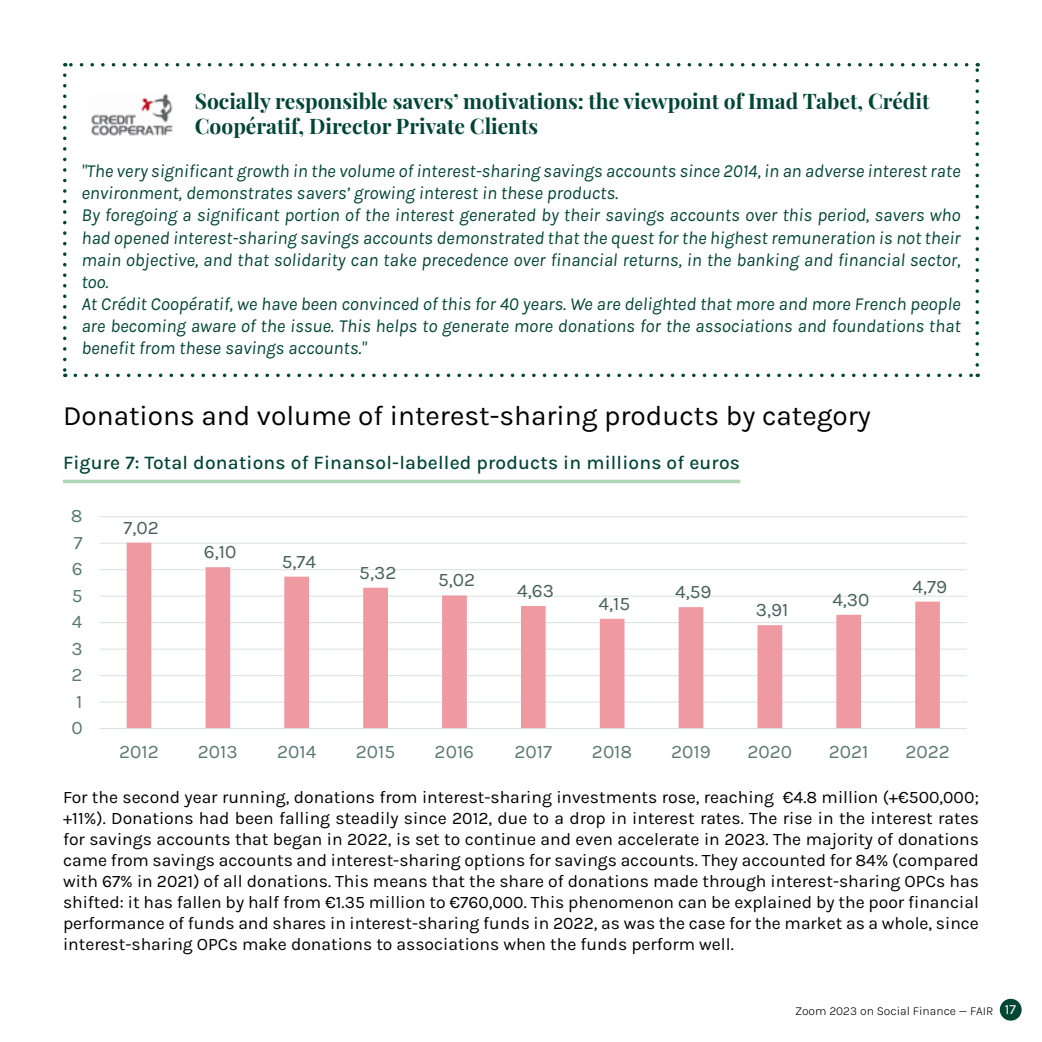
<style>
.page{position:relative;width:1042px;height:1042px;background:#fff}
.page>*{position:absolute;margin:0;border:0;box-sizing:border-box;transform-origin:0 0}
.t1{font:28px "Karla";color:#000}
.t2{font:700 21px/25.2px "Playfair Display";color:#014632}
.t3{font:500 19.25px "Karla";letter-spacing:.01em;color:#014632}
.t4{font:19.07px "Karla";color:#5a7a72}
.t5{font:19.07px "Karla";color:#46605a}
.t6{font:italic 18.38px/22.1px "Karla";color:#014632}
.t7{font:17.5px/21px "Karla";color:#000;text-align:justify}
.t8{font:300 12.25px "Karla";color:#000}
.s1{font-weight:400;font-size:14px;color:#fff}
</style>
<div class="page">
<div style="left:1000px;top:999px;width:21px;height:21px;background:#014632;border-radius:50%"></div>
<svg style="left:63px;top:75px;width:3px;height:302px"></svg>
<svg style="left:75px;top:374px;width:903px;height:3px"></svg>
<svg style="left:975px;top:63px;width:4px;height:302px"></svg>
<svg style="left:65px;top:63px;width:901px;height:4px"></svg>
<img style="left:91px;top:94px;width:82px;height:42px">
<hr style="left:100px;top:702px;width:867px;height:1px;background:#d7e2df">
<hr style="left:100px;top:675px;width:867px;height:1px;background:#d7e2df">
<hr style="left:100px;top:649px;width:867px;height:1px;background:#d7e2df">
<hr style="left:100px;top:622px;width:867px;height:1px;background:#d7e2df">
<hr style="left:100px;top:596px;width:867px;height:1px;background:#d7e2df">
<hr style="left:100px;top:569px;width:867px;height:1px;background:#d7e2df">
<hr style="left:100px;top:543px;width:867px;height:1px;background:#d7e2df">
<hr style="left:100px;top:516px;width:867px;height:1px;background:#d7e2df">
<svg style="left:127px;top:542px;width:813px;height:186px"></svg>
<hr style="left:100px;top:728px;width:867px;height:1px;background:#d7e2df">
<hr style="left:63px;top:480px;width:677px;height:3px;background:#afd7b7">
<p class="t2" style="left:195px;top:87px;width:736px">Socially responsible savers’ motivations: the viewpoint of Imad Tabet, Crédit<br>Coopératif, Director Private Clients</p>
<p class="t6" style="left:81px;top:160px;width:880px">"The very significant growth in the volume of interest-sharing savings accounts since 2014, in an adverse interest rate environment, demonstrates savers’ growing interest in these products.<br>By foregoing a significant portion of the interest generated by their savings accounts over this period, savers who had opened interest-sharing savings accounts demonstrated that the quest for the highest remuneration is not their main objective, and that solidarity can take precedence over financial returns, in the banking and financial sector, too.<br>At Crédit Coopératif, we have been convinced of this for 40 years. We are delighted that more and more French people are becoming aware of the issue. This helps to generate more donations for the associations and foundations that benefit from these savings accounts."</p>
<h1 class="t1" style="left:63px;top:398px;width:809px">Donations and volume of interest-sharing products by category</h1>
<p class="t3" style="left:63px;top:450px;width:678px">Figure 7: Total donations of Finansol-labelled products in millions of euros</p>
<p class="t4" style="left:71px;top:503px;width:13px">8</p>
<p class="t4" style="left:74px;top:530px;width:10px">7</p>
<p class="t4" style="left:72px;top:556px;width:12px">6</p>
<p class="t4" style="left:72px;top:583px;width:12px">5</p>
<p class="t4" style="left:72px;top:609px;width:12px">4</p>
<p class="t4" style="left:71px;top:636px;width:13px">3</p>
<p class="t4" style="left:72px;top:662px;width:13px">2</p>
<p class="t4" style="left:76px;top:689px;width:8px">1</p>
<p class="t4" style="left:71px;top:715px;width:13px">0</p>
<p class="t5" style="left:124px;top:515px;width:37px">7,02</p>
<p class="t5" style="left:204px;top:539px;width:34px">6,10</p>
<p class="t5" style="left:282px;top:549px;width:36px">5,74</p>
<p class="t5" style="left:359px;top:560px;width:39px">5,32</p>
<p class="t5" style="left:438px;top:568px;width:39px">5,02</p>
<p class="t5" style="left:517px;top:578px;width:38px">4,63</p>
<p class="t5" style="left:598px;top:591px;width:33px">4,15</p>
<p class="t5" style="left:675px;top:579px;width:38px">4,59</p>
<p class="t5" style="left:756px;top:597px;width:34px">3,91</p>
<p class="t5" style="left:832px;top:587px;width:39px">4,30</p>
<p class="t5" style="left:912px;top:574px;width:36px">4,79</p>
<p class="t4" style="left:119px;top:739px;width:41px">2012</p>
<p class="t4" style="left:198px;top:739px;width:41px">2013</p>
<p class="t4" style="left:277px;top:739px;width:41px">2014</p>
<p class="t4" style="left:356px;top:739px;width:41px">2015</p>
<p class="t4" style="left:435px;top:739px;width:41px">2016</p>
<p class="t4" style="left:514px;top:739px;width:39px">2017</p>
<p class="t4" style="left:592px;top:739px;width:42px">2018</p>
<p class="t4" style="left:671px;top:739px;width:41px">2019</p>
<p class="t4" style="left:747px;top:739px;width:46px">2020</p>
<p class="t4" style="left:829px;top:739px;width:41px">2021</p>
<p class="t4" style="left:905px;top:739px;width:46px">2022</p>
<p class="t7" style="left:63px;top:786px;width:917px">For the second year running, donations from interest-sharing investments rose, reaching €4.8 million (+€500,000; +11%). Donations had been falling steadily since 2012, due to a drop in interest rates. The rise in the interest rates for savings accounts that began in 2022, is set to continue and even accelerate in 2023. The majority of donations came from savings accounts and interest-sharing options for savings accounts. They accounted for 84% (compared with 67% in 2021) of all donations. This means that the share of donations made through interest-sharing OPCs has shifted: it has fallen by half from €1.35 million to €760,000. This phenomenon can be explained by the poor financial performance of funds and shares in interest-sharing funds in 2022, as was the case for the market as a whole, since interest-sharing OPCs make donations to associations when the funds perform well.</p>
<p class="t8" style="left:795px;top:1003px;width:222px">Zoom 2023 on Social Finance — FAIR <span class="s1">17</span></p>
</div>
